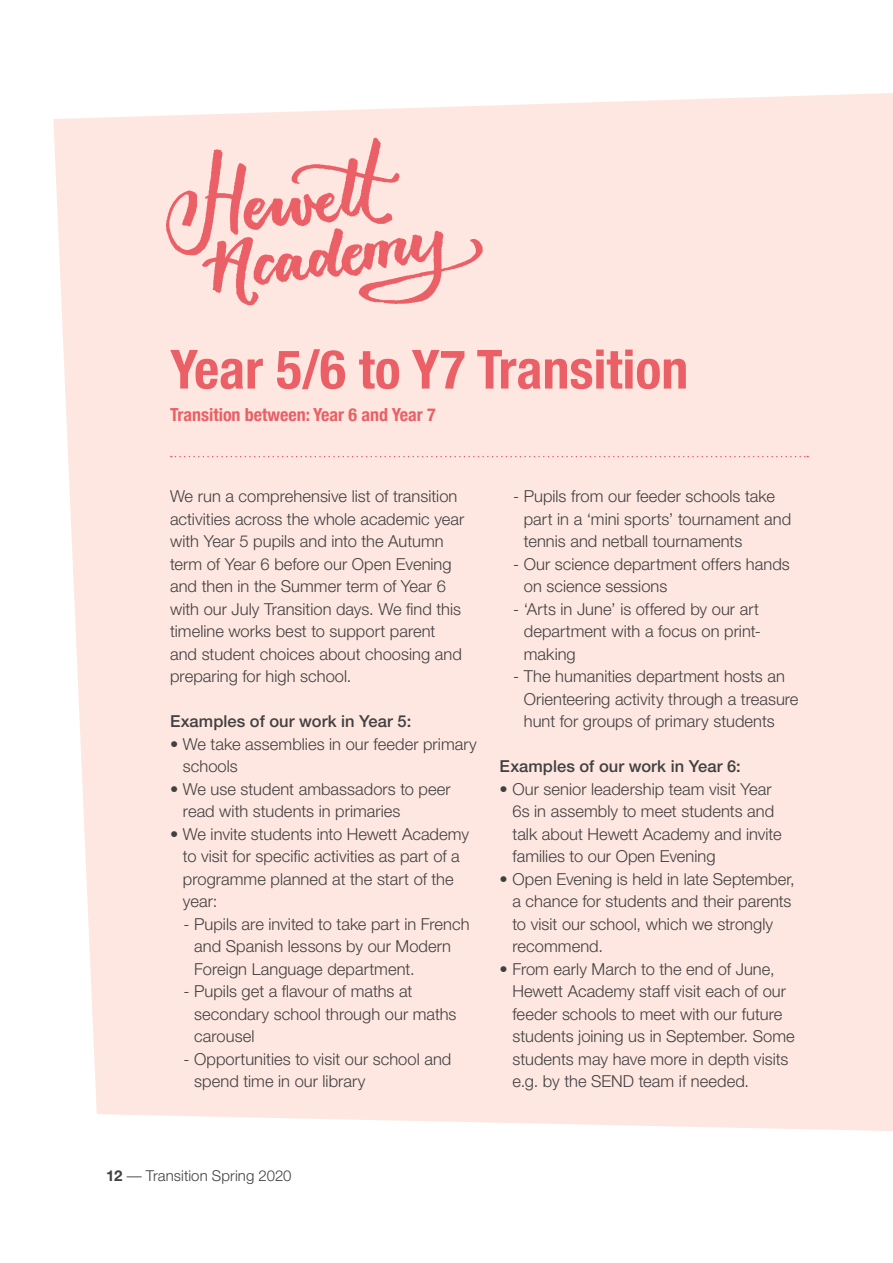
<style>
.page{position:relative;width:893px;height:1263px;background:#fff}
.page>*{position:absolute;margin:0;border:0;box-sizing:border-box;transform-origin:0 0}
.t1{font:700 condensed 54px "Helvetica Neue";color:#eb5f67}
.t2{font:700 condensed 18px "Helvetica Neue";color:#eb5f67}
.t3{font:300 16.5px/22.5px "Helvetica Neue";color:#414042}
.t4{font:500 16.5px "Helvetica Neue";letter-spacing:.005em;color:#414042}
.t5{font:300 15px "Helvetica Neue";letter-spacing:.005em;color:#414042}
.s1{font-weight:700}
</style>
<div class="page">
<div style="left:53px;top:93px;width:840px;height:1038px;background:#fee7e0"></div>
<svg style="left:171px;top:456px;width:637px;height:1px"></svg>
<img style="left:146px;top:120px;width:357px;height:207px">
<h1 class="t1" style="left:170px;top:324px;width:520px">Year 5/6 to Y7 Transition</h1>
<p class="t2" style="left:170px;top:400px;width:267px">Transition between: Year 6 and Year 7</p>
<p class="t3" style="left:170px;top:485px;width:296px">We run a comprehensive list of transition activities across the whole academic year with Year 5 pupils and into the Autumn term of Year 6 before our Open Evening and then in the Summer term of Year 6 with our July Transition days. We find this timeline works best to support parent and student choices about choosing and preparing for high school.</p>
<p class="t4" style="left:170px;top:711px;width:243px">Examples of our work in Year 5:</p>
<p class="t3" style="left:183px;top:732px;width:295px;text-indent:-13px">• We take assemblies in our feeder primary schools</p>
<p class="t3" style="left:183px;top:777px;width:269px;text-indent:-13px">• We use student ambassadors to peer read with students in primaries</p>
<p class="t3" style="left:183px;top:822px;width:288px;text-indent:-13px">• We invite students into Hewett Academy to visit for specific activities as part of a programme planned at the start of the year:</p>
<p class="t3" style="left:194px;top:912px;width:277px;text-indent:-11px">- Pupils are invited to take part in French and Spanish lessons by our Modern<br>Foreign Language department.</p>
<p class="t3" style="left:194px;top:980px;width:264px;text-indent:-11px">- Pupils get a flavour of maths at secondary school through our maths carousel</p>
<p class="t3" style="left:194px;top:1047px;width:259px;text-indent:-11px">- Opportunities to visit our school and spend time in our library</p>
<p class="t3" style="left:524px;top:485px;width:269px;text-indent:-11px">- Pupils from our feeder schools take part in a ‘mini sports’ tournament and tennis and netball tournaments</p>
<p class="t3" style="left:524px;top:552px;width:267px;text-indent:-11px">- Our science department offers hands on science sessions</p>
<p class="t3" style="left:524px;top:597px;width:239px;text-indent:-11px">- ‘Arts in June’ is offered by our art department with a focus on print&shy;making</p>
<p class="t3" style="left:524px;top:665px;width:276px;text-indent:-11px">- The humanities department hosts an<br>Orienteering activity through a treasure hunt for groups of primary students</p>
<p class="t4" style="left:500px;top:756px;width:243px">Examples of our work in Year 6:</p>
<p class="t3" style="left:512px;top:777px;width:271px;text-indent:-13px">• Our senior leadership team visit Year 6s in assembly to meet students and talk about Hewett Academy and invite families to our Open Evening</p>
<p class="t3" style="left:512px;top:867px;width:284px;text-indent:-13px">• Open Evening is held in late September, a chance for students and their parents to visit our school, which we strongly recommend.</p>
<p class="t3" style="left:512px;top:957px;width:284px;text-indent:-13px">• From early March to the end of June, Hewett Academy staff visit each of our feeder schools to meet with our future students joining us in September. Some students may have more in depth visits e.g. by the SEND team if needed.</p>
<p class="t5" style="left:106px;top:1167px;width:187px"><span class="s1">12</span> — Transition Spring 2020</p>
</div>
